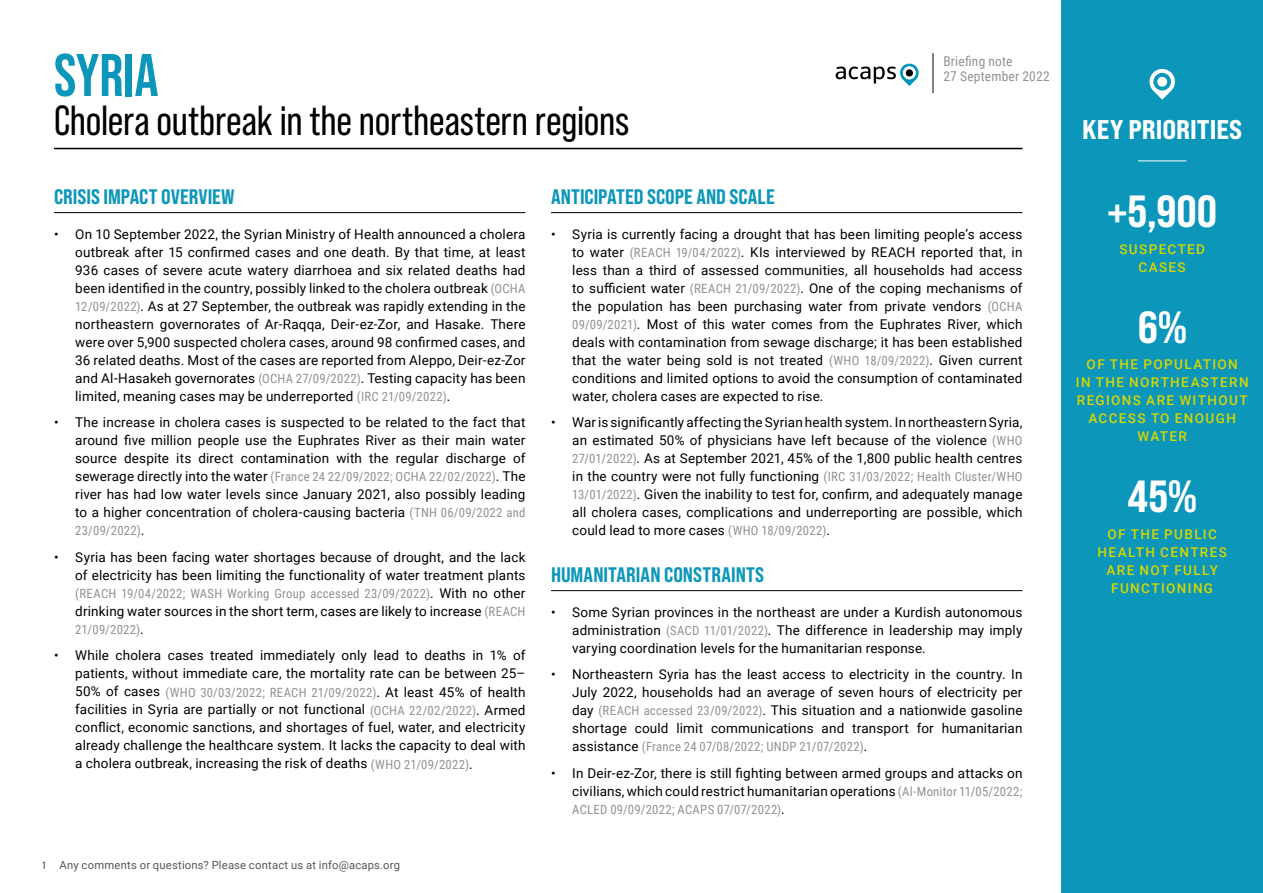
<style>
.page{position:relative;width:1263px;height:893px;background:#fff}
.page>*{position:absolute;margin:0;border:0;box-sizing:border-box;transform-origin:0 0}
.t1{font:700 60px "Bebas Neue Pro";letter-spacing:-.005em;color:#0c96ba}
.t2{font:45px "Bebas Neue Pro Semi Exp X Bold";color:#fff}
.t3{font:42px "Bebas Neue Pro";letter-spacing:-.005em;color:#000}
.t4{font:800 expanded 27px "Bebas Neue Pro";color:#fff}
.t5{font:21px "Bebas Neue Pro Semi Exp X Bold";color:#0c96ba}
.t6{font:13.5px/18px "Roboto";letter-spacing:.01em;color:#000;text-align:justify}
.t7{font:500 13.5px/18px "Roboto";letter-spacing:.1em;color:#d7d700;text-align:center}
.t8{font:13.5px/15px "Roboto Condensed";letter-spacing:.015em;color:#929292}
.t9{font:12.75px "Roboto Condensed";letter-spacing:.02em;color:#929292}
.t10{font:11.25px "Roboto";letter-spacing:.02em;color:#575756}
.t11{font:10.5px "Bebas Neue Pro Middle";color:#000}
.s1{font-family:"Roboto Condensed";font-size:12.75px;color:#929292}
.s2{font-family:"Roboto";font-size:13.5px;color:#000}
</style>
<div class="page">
<div style="left:1061px;top:0;width:202px;height:893px;background:#0c96ba"></div>
<hr style="left:1138px;top:161px;width:48px;height:1px;background:#fff">
<svg style="left:1149px;top:69px;width:26px;height:31px"></svg>
<div style="left:1157px;top:77px;width:10px;height:10px;background:#fff;border-radius:50%"></div>
<svg style="left:836px;top:64px;width:83px;height:22px"></svg>
<svg style="left:903px;top:66px;width:13px;height:13px"></svg>
<div style="left:906px;top:69px;width:7px;height:8px;background:#000;border-radius:50%"></div>
<hr style="left:933px;top:53px;width:1px;height:40px;background:#000">
<hr style="left:54px;top:212px;width:471px;height:1px;background:#000">
<hr style="left:551px;top:212px;width:471px;height:1px;background:#000">
<hr style="left:551px;top:590px;width:471px;height:1px;background:#000">
<hr style="left:54px;top:148px;width:968px;height:1px;background:#000">
<h1 class="t1" style="left:54px;top:41px;width:106px">SYRIA</h1>
<h3 class="t3" style="left:54px;top:97px;width:577px">Cholera outbreak in the northeastern regions</h3>
<p class="t8" style="left:943px;top:53px;width:108px">Briefing note<br>27 September 2022</p>
<h3 class="t5" style="left:54px;top:184px;width:182px">CRISIS IMPACT OVERVIEW</h3>
<p class="t6" style="left:75px;top:225px;width:452px;text-indent:-21px">• On 10 September 2022, the Syrian Ministry of Health announced a cholera outbreak after 15 confirmed cases and one death. By that time, at least 936 cases of severe acute watery diarrhoea and six related deaths had been identified in the country, possibly linked to the cholera outbreak <span class="s1">(OCHA 12/09/2022)</span>. As at 27 September, the outbreak was rapidly extending in the northeastern governorates of Ar-Raqqa, Deir-ez-Zor, and Hasake. There were over 5,900 suspected cholera cases, around 98 confirmed cases, and 36 related deaths. Most of the cases are reported from Aleppo, Deir-ez-Zor and Al-Hasakeh governorates <span class="s1">(OCHA 27/09/2022)</span>. Testing capacity has been limited, meaning cases may be underreported <span class="s1">(IRC 21/09/2022)</span>.</p>
<p class="t6" style="left:75px;top:413px;width:452px;text-indent:-21px">• The increase in cholera cases is suspected to be related to the fact that around five million people use the Euphrates River as their main water source despite its direct contamination with the regular discharge of</p>
<p class="t9" style="left:75px;top:468px;width:452px"><span class="s2">sewerage directly into the water</span> (France 24 22/09/2022; OCHA 22/02/2022)<span class="s2">. The</span></p>
<p class="t6" style="left:75px;top:485px;width:452px">river has had low water levels since January 2021, also possibly leading to a higher concentration of cholera-causing bacteria <span class="s1">(TNH 06/09/2022 and</span></p>
<p class="t9" style="left:75px;top:522px;width:71px">23/09/2022)<span class="s2">.</span></p>
<p class="t6" style="left:54px;top:548px;width:473px;text-align:right">• Syria has been facing water shortages because of drought, and the lack of electricity has been limiting the functionality of water treatment plants</p>
<p class="t9" style="left:75px;top:584px;width:452px">(REACH 19/04/2022; WASH Working Group accessed 23/09/2022)<span class="s2">. With no other</span></p>
<p class="t6" style="left:75px;top:602px;width:452px">drinking water sources in the short term, cases are likely to increase <span class="s1">(REACH</span></p>
<p class="t9" style="left:75px;top:620px;width:70px">21/09/2022)<span class="s2">.</span></p>
<p class="t6" style="left:54px;top:646px;width:473px;text-align:right">• While cholera cases treated immediately only lead to deaths in 1% of patients, without immediate care, the mortality rate can be between 25–</p>
<p class="t9" style="left:75px;top:683px;width:452px"><span class="s2">50% of cases</span> (WHO 30/03/2022; REACH 21/09/2022)<span class="s2">. At least 45% of health</span></p>
<p class="t6" style="left:75px;top:700px;width:452px">facilities in Syria are partially or not functional <span class="s1">(OCHA 22/02/2022)</span>. Armed conflict, economic sanctions, and shortages of fuel, water, and electricity already challenge the healthcare system. It lacks the capacity to deal with a cholera outbreak, increasing the risk of deaths <span class="s1">(WHO 21/09/2022)</span>.</p>
<p class="t11" style="left:43px;top:859px;width:4px">1</p>
<p class="t10" style="left:60px;top:857px;width:342px">Any comments or questions? Please contact us at info@acaps.org</p>
<h3 class="t5" style="left:551px;top:184px;width:225px">ANTICIPATED SCOPE AND SCALE</h3>
<p class="t6" style="left:572px;top:225px;width:452px;text-indent:-21px">• Syria is currently facing a drought that has been limiting people’s access to water <span class="s1">(REACH 19/04/2022)</span>. KIs interviewed by REACH reported that, in less than a third of assessed communities, all households had access to sufficient water <span class="s1">(REACH 21/09/2022)</span>. One of the coping mechanisms of the population has been purchasing water from private vendors <span class="s1">(OCHA 09/09/2021)</span>. Most of this water comes from the Euphrates River, which deals with contamination from sewage discharge; it has been established that the water being sold is not treated <span class="s1">(WHO 18/09/2022)</span>. Given current conditions and limited options to avoid the consumption of contaminated water, cholera cases are expected to rise.</p>
<p class="t6" style="left:572px;top:413px;width:452px;text-indent:-21px">• War is significantly affecting the Syrian health system. In northeastern Syria, an estimated 50% of physicians have left because of the violence <span class="s1">(WHO 27/01/2022)</span>. As at September 2021, 45% of the 1,800 public health centres in the country were not fully functioning <span class="s1">(IRC 31/03/2022; Health Cluster/WHO 13/01/2022)</span>. Given the inability to test for, confirm, and adequately manage all cholera cases, complications and underreporting are possible, which could lead to more cases <span class="s1">(WHO 18/09/2022)</span>.</p>
<h3 class="t5" style="left:551px;top:562px;width:215px">HUMANITARIAN CONSTRAINTS</h3>
<p class="t6" style="left:572px;top:603px;width:452px;text-indent:-21px">• Some Syrian provinces in the northeast are under a Kurdish autonomous administration <span class="s1">(SACD 11/01/2022)</span>. The difference in leadership may imply varying coordination levels for the humanitarian response.</p>
<p class="t6" style="left:572px;top:665px;width:452px;text-indent:-21px">• Northeastern Syria has the least access to electricity in the country. In July 2022, households had an average of seven hours of electricity per day <span class="s1">(REACH accessed 23/09/2022)</span>. This situation and a nationwide gasoline shortage could limit communications and transport for humanitarian</p>
<p class="t9" style="left:572px;top:738px;width:297px"><span class="s2">assistance</span> (France 24 07/08/2022; UNDP 21/07/2022)<span class="s2">.</span></p>
<p class="t6" style="left:551px;top:764px;width:473px;text-align:right">• In Deir-ez-Zor, there is still fighting between armed groups and attacks on civilians, which could restrict humanitarian operations <span class="s1">(Al-Monitor 11/05/2022;</span></p>
<p class="t9" style="left:572px;top:800px;width:214px">ACLED 09/09/2022; ACAPS 07/07/2022)<span class="s2">.</span></p>
<h3 class="t4" style="left:1082px;top:113px;width:162px">KEY PRIORITIES</h3>
<h2 class="t2" style="left:1107px;top:184px;width:112px">+5,900</h2>
<p class="t7" style="left:1119px;top:239px;width:87px">SUSPECTED<br>CASES</p>
<h2 class="t2" style="left:1138px;top:300px;width:51px">6%</h2>
<p class="t7" style="left:1076px;top:355px;width:174px">OF THE POPULATION<br>IN THE NORTHEASTERN<br>REGIONS ARE WITHOUT<br>ACCESS TO ENOUGH<br>WATER</p>
<h2 class="t2" style="left:1127px;top:469px;width:71px">45%</h2>
<p class="t7" style="left:1097px;top:524px;width:131px">OF THE PUBLIC<br>HEALTH CENTRES<br>ARE NOT FULLY<br>FUNCTIONING</p>
</div>
